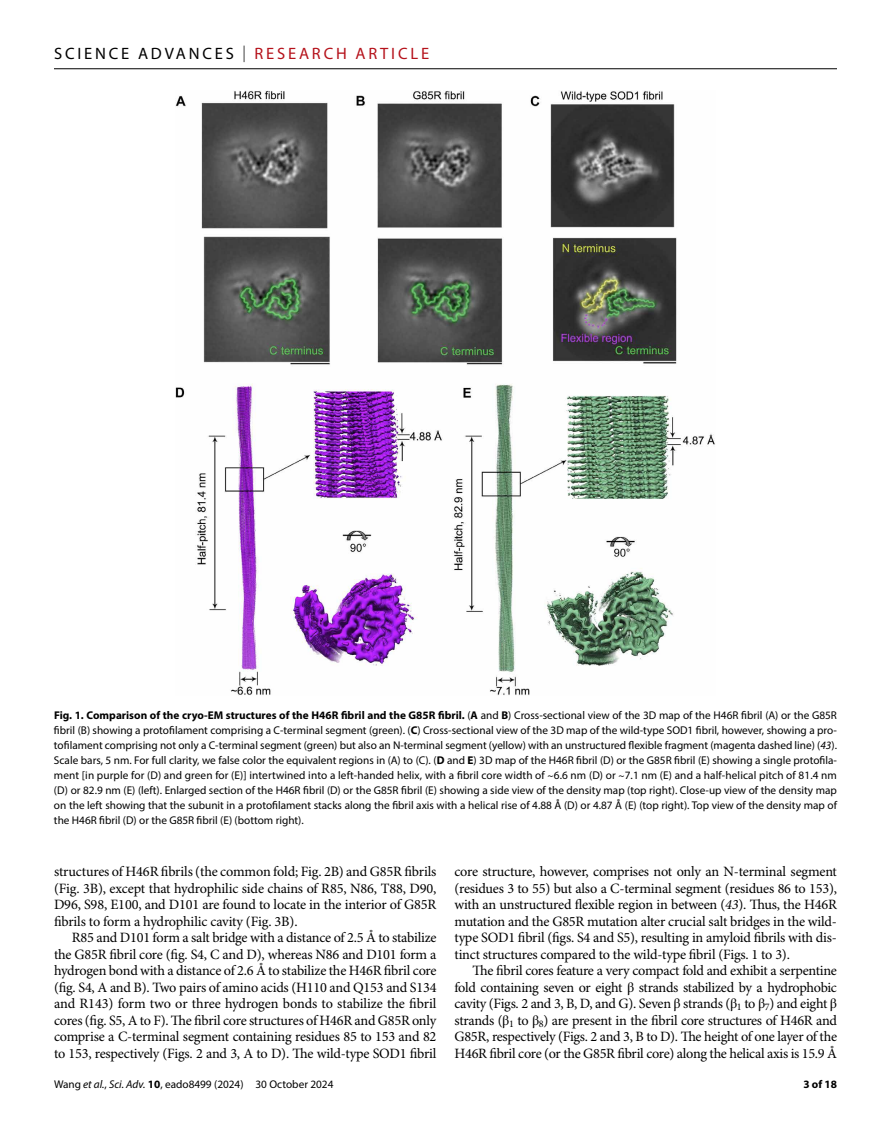
<style>
.page{position:relative;width:891px;height:1134px;background:#fff}
.page>*{position:absolute;margin:0;border:0;box-sizing:border-box;transform-origin:0 0}
.t1{font:16.5px "Myriad Pro";letter-spacing:.17em;color:#000}
.t2{font:14.25px/16.5px "Minion Pro";letter-spacing:-.015em;color:#000;text-align:justify}
.t3{font:11.25px/15px "Myriad Pro";color:#000;text-align:justify}
.t4{font:700 11.25px "Myriad Pro";color:#000}
.s1{font-weight:300}
.s2{color:#b5121b}
.s3{font-weight:700}
.s4{font-style:italic}
.s5{font-family:"STIX"}
</style>
<div class="page">
<hr style="left:54px;top:68px;width:783px;height:1px;background:#000">
<img style="left:176px;top:90px;width:539px;height:605px">
<p class="t1" style="left:54px;top:44px;width:376px">Science Adva nces <span class="s1">|</span> <span class="s2">Resear ch Ar ticle</span></p>
<p class="t3" style="left:54px;top:707px;width:785px"><span class="s3">Fig. 1. Comparison of the cryo-EM structures of the H46R fibril and the G85R fibril.</span> (<span class="s3">A</span> and <span class="s3">B</span>) Cross-sectional view of the 3D map of the H46R fibril (A) or the G85R fibril (B) showing a protofilament comprising a C-terminal segment (green). (<span class="s3">C</span>) Cross-sectional view of the 3D map of the wild-type SOD1 fibril, however, showing a pro&shy;tofilament comprising not only a C-terminal segment (green) but also an N-terminal segment (yellow) with an unstructured flexible fragment (magenta dashed line) (<span class="s4">43</span>).<br>Scale bars, 5 nm. For full clarity, we false color the equivalent regions in (A) to (C). (<span class="s3">D</span> and <span class="s3">E</span>) 3D map of the H46R fibril (D) or the G85R fibril (E) showing a single protofila&shy;ment [in purple for (D) and green for (E)] intertwined into a left-handed helix, with a fibril core width of <span class="s5">~</span>6.6 nm (D) or <span class="s5">~</span>7.1 nm (E) and a half-helical pitch of 81.4 nm (D) or 82.9 nm (E) (left). Enlarged section of the H46R fibril (D) or the G85R fibril (E) showing a side view of the density map (top right). Close-up view of the density map on the left showing that the subunit in a protofilament stacks along the fibril axis with a helical rise of 4.88 Å (D) or 4.87 Å (E) (top right). Top view of the density map of the H46R fibril (D) or the G85R fibril (E) (bottom right).</p>
<p class="t2" style="left:54px;top:864px;width:384px">structures of H46R fibrils (the common fold; Fig. 2B) and G85R fibrils (Fig. 3B), except that hydrophilic side chains of R85, N86, T88, D90, D96, S98, E100, and D101 are found to locate in the interior of G85R fibrils to form a hydrophilic cavity (Fig. 3B).</p>
<p class="t2" style="left:54px;top:930px;width:384px;text-indent:18px">R85 and D101 form a salt bridge with a distance of 2.5 Å to stabilize the G85R fibril core (fig. S4, C and D), whereas N86 and D101 form a hydrogen bond with a distance of 2.6 Å to stabilize the H46R fibril core (fig. S4, A and B). Two pairs of amino acids (H110 and Q153 and S134 and R143) form two or three hydrogen bonds to stabilize the fibril cores (fig. S5, A to F). The fibril core structures of H46R and G85R only comprise a C-terminal segment containing residues 85 to 153 and 82 to 153, respectively (Figs. 2 and 3, A to D). The wild-type SOD1 fibril</p>
<p class="t3" style="left:54px;top:1076px;width:281px">Wang <span class="s4">et al.</span>, <span class="s4">Sci. Adv.</span> <span class="s3">10</span>, eado8499 (2024) 30 October 2024</p>
<p class="t2" style="left:454px;top:864px;width:384px">core structure, however, comprises not only an N-terminal segment (residues 3 to 55) but also a C-terminal segment (residues 86 to 153), with an unstructured flexible region in between (<span class="s4">43</span>). Thus, the H46R mutation and the G85R mutation alter crucial salt bridges in the wild&shy;type SOD1 fibril (figs. S4 and S5), resulting in amyloid fibrils with dis&shy;tinct structures compared to the wild-type fibril (Figs. 1 to 3).</p>
<p class="t2" style="left:454px;top:963px;width:384px;text-indent:18px">The fibril cores feature a very compact fold and exhibit a serpentine fold containing seven or eight <span class="s5">β</span> strands stabilized by a hydrophobic cavity (Figs. 2 and 3, B, D, and G). Seven <span class="s5">β</span> strands (<span class="s5">β</span><sub>1</sub> to <span class="s5">β</span><sub>7</sub>) and eight <span class="s5">β </span>strands (<span class="s5">β</span><sub>1</sub> to <span class="s5">β</span><sub>8</sub>) are present in the fibril core structures of H46R and G85R, respectively (Figs. 2 and 3, B to D). The height of one layer of the H46R fibril core (or the G85R fibril core) along the helical axis is 15.9 Å</p>
<p class="t4" style="left:803px;top:1076px;width:35px">3 of 18</p>
</div>
